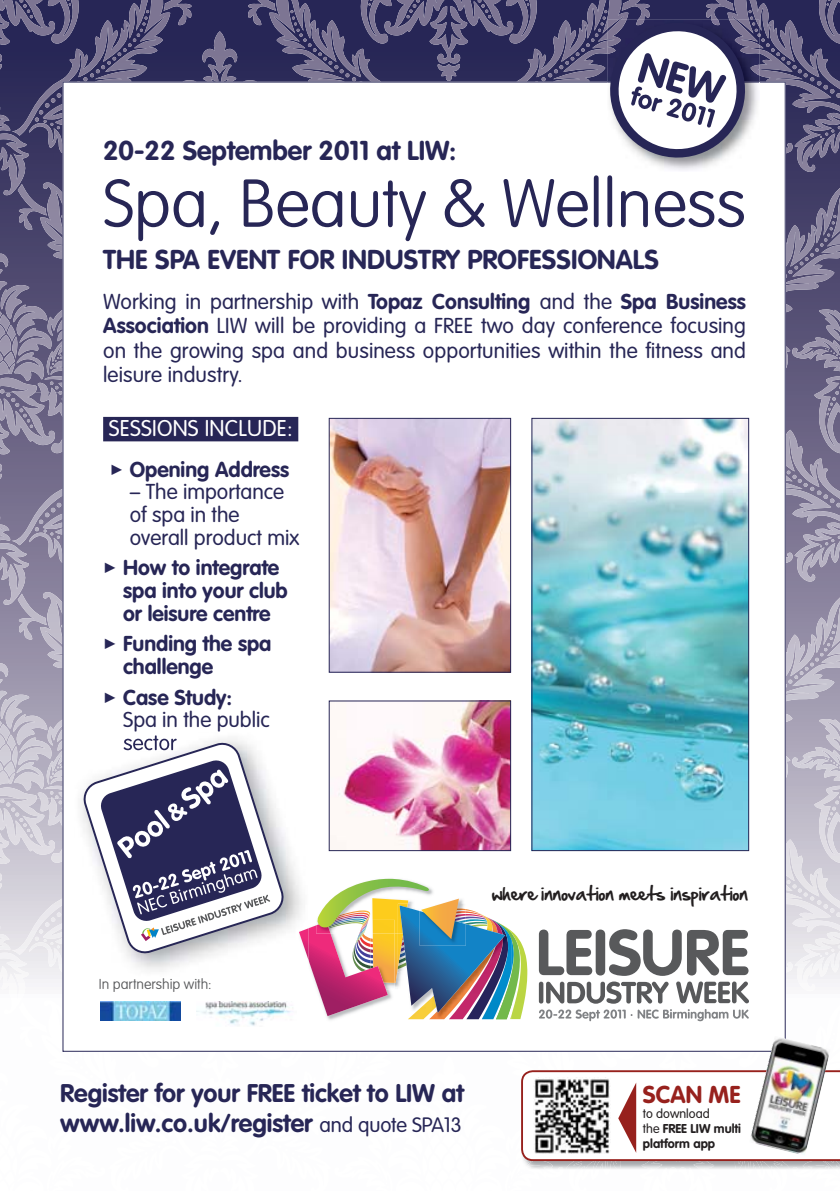
<style>
.page{position:relative;width:840px;height:1191px;background:#fff}
.page>*{position:absolute;margin:0;border:0;box-sizing:border-box;transform-origin:0 0}
.t1{font:100 66.5px "VAG Rounded";color:#272656}
.t2{font:700 27px "VAG Rounded";letter-spacing:.005em;color:#272656}
.t3{font:700 25.25px/30.2px "VAG Rounded";color:#272656}
.t4{font:700 24px "VAG Rounded";color:#97211d}
.t5{font:300 22.5px "VAG Rounded";letter-spacing:.01em;color:#fff}
.t6{font:300 21.25px/24px "VAG Rounded";color:#272656}
.t7{font:700 21.25px/22.8px "VAG Rounded";color:#272656}
.t8{font:16.75px "Handof Sean";color:#231f20}
.t9{font:100 14.25px "VAG Rounded";color:#58595b}
.t10{font:700 12.75px/15.2px "VAG Rounded";color:#231f20}
.s1{font-weight:700}
.s2{font-weight:300;font-size:20.5px}
.s3{font-weight:300}
</style>
<div class="page">
<svg style="left:0;top:0;width:839px;height:241px;background:#49466e"></svg>
<svg style="left:182px;top:31px;width:75px;height:51px;background:#3e3b66"></svg>
<svg style="left:384px;top:0;width:156px;height:44px;background:#534f75"></svg>
<svg style="left:0;top:0;width:82px;height:195px;background:#4a466e"></svg>
<svg style="left:62px;top:82px;width:723px;height:159px"></svg>
<img style="left:606px;top:165px;width:152px;height:7px">
<svg style="left:602px;top:0;width:237px;height:165px"></svg>
<img style="left:0;top:241px;width:839px;height:928px">
<img style="left:533px;top:1077px;width:76px;height:77px">
<p class="t2" style="left:103px;top:139px;width:354px">20-22 September 2011 at LIW:</p>
<h1 class="t1" style="left:103px;top:175px;width:644px">Spa, Beauty &amp; Wellness</h1>
<p class="t2" style="left:103px;top:248px;width:557px">THE SPA EVENT FOR INDUSTRY PROFESSIONALS</p>
<p class="t6" style="left:103px;top:291px;width:644px;text-align:justify">Working in partnership with <span class="s1">Topaz Consulting</span> and the <span class="s1">Spa Business Association</span> LIW will be providing a FREE two day conference focusing on the growing spa and business opportunities within the fitness and leisure industry.</p>
<p class="t5" style="left:109px;top:418px;width:185px">SESSIONS INCLUDE:</p>
<p class="t7" style="left:110px;top:459px;width:181px">✓ Opening Address</p>
<p class="t6" style="left:130px;top:482px;width:171px;line-height:22.8px">– The importance of spa in the overall product mix</p>
<p class="t7" style="left:123px;top:558px;width:166px;text-indent:-20px">✓ How to integrate spa into your club or leisure centre</p>
<p class="t7" style="left:123px;top:634px;width:150px;text-indent:-20px">✓ Funding the spa challenge</p>
<p class="t6" style="left:123px;top:687px;width:148px;line-height:22.8px;text-indent:-20px">✓ <span class="s1">Case Study:<br></span>Spa in the public</p>
<p class="t9" style="left:99px;top:977px;width:114px">In partnership with:</p>
<p class="t8" style="left:492px;top:882px;width:257px">where innovation meets inspiration</p>
<p class="t3" style="left:60px;top:1079px;width:405px">Register for your FREE ticket to LIW at www.liw.co.uk/register <span class="s2">and quote SPA13</span></p>
<p class="t4" style="left:642px;top:1084px;width:99px">SCAN ME</p>
<p class="t10" style="left:642px;top:1106px;width:100px"><span class="s3">to download<br>the</span> FREE LIW multi platform app</p>
</div>
